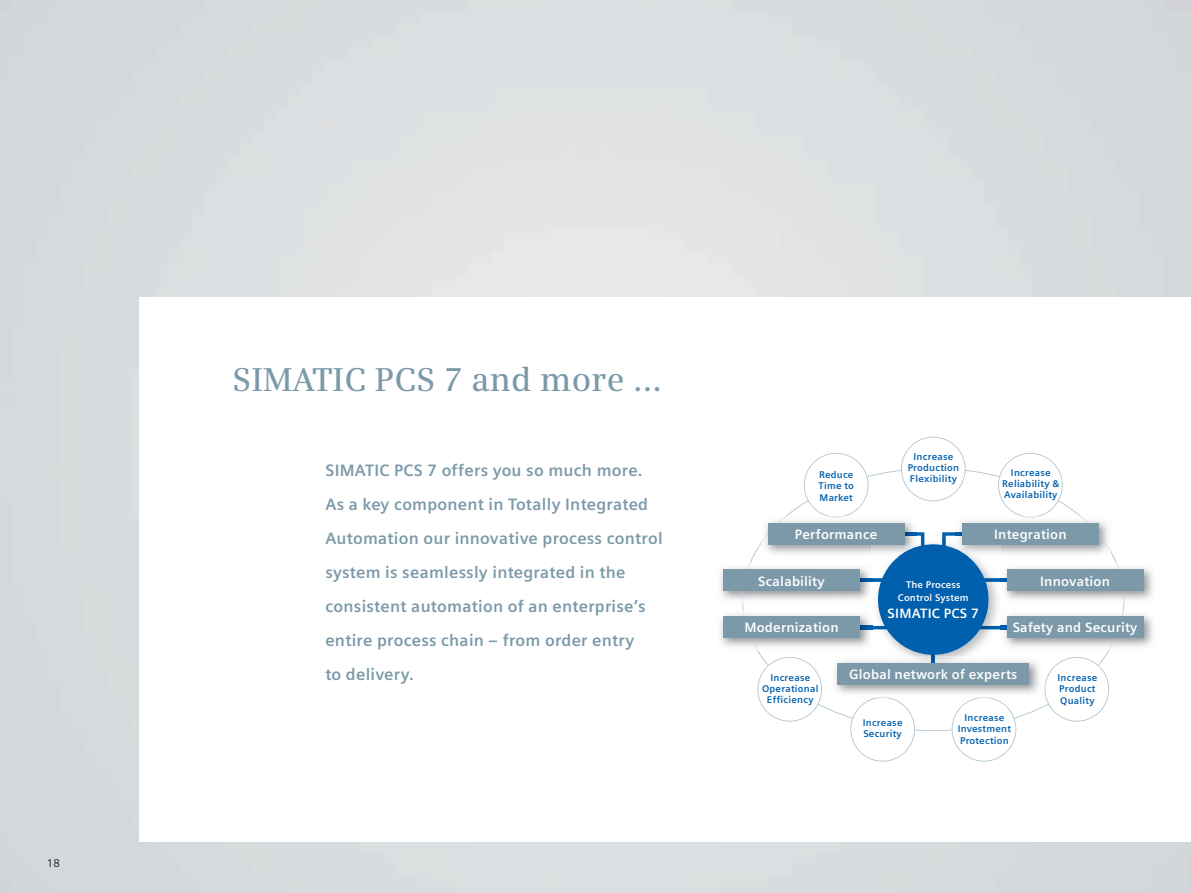
<style>
.page{position:relative;width:1191px;height:893px;background:#fff}
.page>*{position:absolute;margin:0;border:0;box-sizing:border-box;transform-origin:0 0}
.t1{font:600 33px "Siemens Serif OT";letter-spacing:.005em;color:#7b99a9}
.t2{font:700 16.5px/34px "Siemens Sans OT";letter-spacing:.015em;color:#7b99a9}
.t3{font:700 13.5px "Siemens Sans OT";letter-spacing:.015em;color:#fff}
.t4{font:11.25px "Siemens Sans OT";color:#231f20}
.t5{font:700 9.75px/11.2px "Siemens Sans OT";letter-spacing:.025em;color:#0160ae;text-align:center}
.t6{font:700 9.75px/12.8px "Siemens Sans OT";letter-spacing:.015em;color:#fff;text-align:center}
</style>
<div class="page">
<svg style="left:742px;top:468px;width:382px;height:263px"></svg>
<svg style="left:901px;top:437px;width:64px;height:64px"></svg>
<svg style="left:757px;top:657px;width:65px;height:65px"></svg>
<svg style="left:1044px;top:657px;width:65px;height:65px"></svg>
<img style="left:871px;top:557px;width:129px;height:100px">
<img style="left:969px;top:557px;width:31px;height:21px">
<img style="left:924px;top:537px;width:18px;height:8px">
<svg style="left:917px;top:532px;width:7px;height:14px"></svg>
<svg style="left:942px;top:532px;width:13px;height:16px"></svg>
<div style="left:878px;top:544px;width:110px;height:111px;background:#0160ae;border-radius:50%"></div>
<img style="left:761px;top:516px;width:156px;height:41px">
<img style="left:761px;top:516px;width:26px;height:28px">
<svg style="left:804px;top:453px;width:64px;height:64px"></svg>
<img style="left:904px;top:532px;width:13px;height:4px">
<img style="left:871px;top:537px;width:46px;height:20px">
<img style="left:897px;top:547px;width:20px;height:10px">
<div style="left:768px;top:523px;width:136px;height:21px;background:#7b99a9"></div>
<img style="left:955px;top:516px;width:156px;height:41px">
<img style="left:1079px;top:516px;width:32px;height:37px">
<svg style="left:998px;top:453px;width:64px;height:64px"></svg>
<img style="left:955px;top:532px;width:7px;height:4px">
<img style="left:955px;top:537px;width:45px;height:20px">
<img style="left:955px;top:549px;width:14px;height:8px">
<div style="left:962px;top:523px;width:136px;height:21px;background:#7b99a9"></div>
<img style="left:1000px;top:563px;width:153px;height:41px">
<img style="left:1116px;top:563px;width:8px;height:41px">
<div style="left:1007px;top:570px;width:136px;height:21px;background:#7b99a9"></div>
<img style="left:720px;top:563px;width:152px;height:41px">
<img style="left:742px;top:563px;width:8px;height:41px">
<div style="left:723px;top:570px;width:136px;height:21px;background:#7b99a9"></div>
<img style="left:720px;top:610px;width:152px;height:41px">
<img style="left:743px;top:610px;width:15px;height:41px">
<svg style="left:849px;top:578px;width:37px;height:51px"></svg>
<div style="left:723px;top:617px;width:136px;height:21px;background:#7b99a9"></div>
<img style="left:1000px;top:610px;width:153px;height:41px">
<img style="left:1108px;top:610px;width:15px;height:41px">
<svg style="left:980px;top:578px;width:37px;height:51px"></svg>
<div style="left:1007px;top:617px;width:136px;height:21px;background:#7b99a9"></div>
<img style="left:830px;top:657px;width:211px;height:41px">
<svg style="left:850px;top:697px;width:65px;height:65px"></svg>
<svg style="left:951px;top:697px;width:65px;height:65px"></svg>
<img style="left:871px;top:657px;width:129px;height:6px">
<svg style="left:931px;top:655px;width:3px;height:8px"></svg>
<div style="left:837px;top:663px;width:192px;height:22px;background:#7b99a9"></div>
<p class="t4" style="left:47px;top:859px;width:15px">18</p>
<h1 class="t1" style="left:232px;top:366px;width:431px">SIMATIC PCS 7 and more ...</h1>
<p class="t2" style="left:325px;top:455px;width:339px">SIMATIC PCS 7 offers you so much more.<br>As a key component in Totally Integrated Automation our innovative process control system is seamlessly integrated in the consistent automation of an enterprise’s entire process chain – from order entry<br>to delivery.</p>
<p class="t5" style="left:818px;top:470px;width:37px;text-align:justify">Reduce Time to Market</p>
<p class="t5" style="left:907px;top:451px;width:53px">Increase<br>Production<br>Flexibility</p>
<p class="t5" style="left:1002px;top:468px;width:59px">Increase<br>Reliability &amp;<br>Availability</p>
<p class="t3" style="left:795px;top:529px;width:84px">Performance</p>
<p class="t3" style="left:994px;top:529px;width:74px">Integration</p>
<p class="t3" style="left:758px;top:575px;width:68px">Scalability</p>
<p class="t3" style="left:1040px;top:575px;width:71px">Innovation</p>
<p class="t3" style="left:744px;top:622px;width:96px">Modernization</p>
<p class="t3" style="left:1012px;top:622px;width:126px">Safety and Security</p>
<p class="t3" style="left:849px;top:669px;width:170px">Global network of experts</p>
<p class="t6" style="left:898px;top:579px;width:72px">The Process<br>Control System</p>
<p class="t3" style="left:887px;top:608px;width:93px">SIMATIC PCS 7</p>
<p class="t5" style="left:762px;top:673px;width:58px">Increase<br>Operational<br>Efficiency</p>
<p class="t5" style="left:1057px;top:673px;width:41px;text-align:left">Increase<br>Product<br>Quality</p>
<p class="t5" style="left:862px;top:717px;width:41px;text-align:left">Increase<br>Security</p>
<p class="t5" style="left:957px;top:713px;width:55px">Increase<br>Investment<br>Protection</p>
</div>
